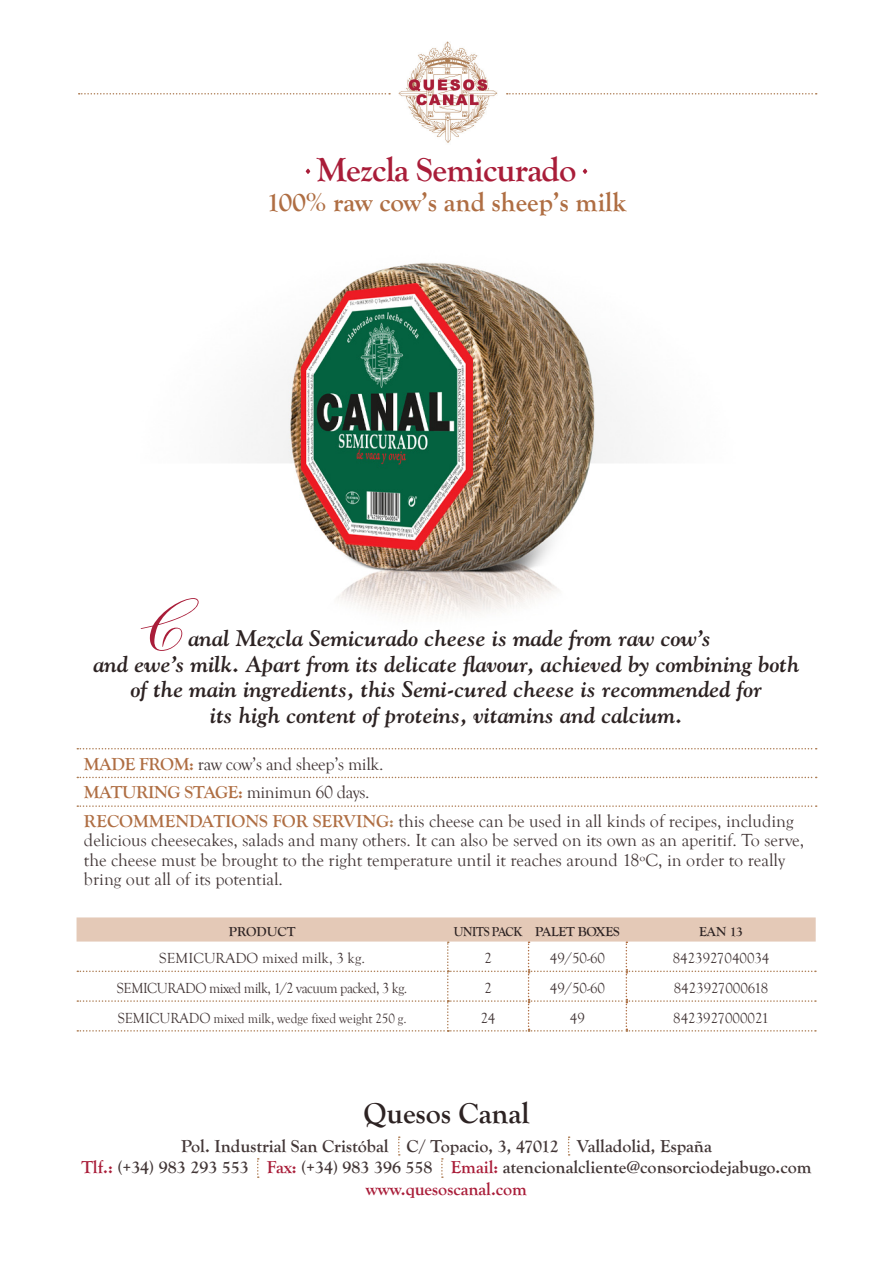
<style>
.page{position:relative;width:893px;height:1263px;background:#fff}
.page>*{position:absolute;margin:0;border:0;box-sizing:border-box;transform-origin:0 0}
.t1{font:75px "Shelley LT Std Script";color:#a91d39}
.t2{font:700 34.5px "Goudy Old Style T";letter-spacing:-.02em;color:#a91d39}
.t3{font:700 30px "Goudy Old Style T";color:#2d2323}
.t4{font:700 27px "Goudy Old Style T";color:#af6e43}
.t5{font:italic 700 22.5px "Goudy Std";color:#2d2323}
.t6{font:18px/19.5px "Goudy Old Style T";color:#433737}
.t7{font:700 18px "Goudy Old Style T";color:#433737}
.t8{font:18px/28.5px "Goudy Old Style T";letter-spacing:-.02em;color:#433737}
.t9{font:700 18px "Goudy Old Style T";color:#a91d39}
.t10{font:15px "Goudy Old Style T";color:#433737}
.t11{font:15px "Goudy Old Style T";letter-spacing:-.035em;color:#433737;scale:.95 1}
.t12{font:13.8px "Goudy Old Style T";letter-spacing:-.01em;color:#433737;scale:.95 1}
.t13{font:700 13.5px "Goudy Old Style T";letter-spacing:-.02em;color:#2d2323}
.t14{font:700 13.5px "Goudy Old Style T";letter-spacing:-.02em;color:#2d2323;scale:.9 1}
.t15{font:700 13.5px "Goudy Old Style T";color:#2d2323}
.s1{font-weight:700;color:#af6e43}
.s2{font-weight:700;color:#ad7e55}
.s3{font-size:15px}
.s4{color:#a91d39}
</style>
<div class="page">
<img style="left:241px;top:263px;width:396px;height:354px">
<svg style="left:77px;top:748px;width:740px;height:1px"></svg>
<svg style="left:77px;top:777px;width:740px;height:1px"></svg>
<svg style="left:77px;top:805px;width:740px;height:2px"></svg>
<img style="left:398px;top:41px;width:100px;height:102px">
<svg style="left:79px;top:93px;width:311px;height:2px"></svg>
<svg style="left:507px;top:93px;width:310px;height:2px"></svg>
<svg style="left:77px;top:917px;width:739px;height:114px"></svg>
<svg style="left:306px;top:169px;width:4px;height:5px"></svg>
<svg style="left:583px;top:169px;width:4px;height:5px"></svg>
<svg style="left:398px;top:1136px;width:2px;height:19px"></svg>
<svg style="left:568px;top:1136px;width:2px;height:19px"></svg>
<svg style="left:257px;top:1158px;width:2px;height:20px"></svg>
<svg style="left:441px;top:1158px;width:2px;height:20px"></svg>
<p class="t2" style="left:316px;top:150px;width:262px">Mezcla Semicurado</p>
<p class="t4" style="left:267px;top:187px;width:361px">100% raw cow’s and sheep’s milk</p>
<p class="t1" style="left:142px;top:582px;width:43px">C</p>
<p class="t5" style="left:188px;top:624px;width:524px">anal Mezcla Semicurado cheese is made from raw cow’s</p>
<p class="t5" style="left:93px;top:650px;width:708px">and ewe’s milk. Apart from its delicate flavour, achieved by combining both</p>
<p class="t5" style="left:131px;top:675px;width:633px">of the main ingredients, this Semi-cured cheese is recommended for</p>
<p class="t5" style="left:210px;top:701px;width:474px">its high content of proteins, vitamins and calcium.</p>
<p class="t8" style="left:84px;top:750px;width:301px"><span class="s1">MADE FROM:</span> raw cow’s and sheep’s milk.<br><span class="s1">MATURING STAGE:</span> minimun 60 days.</p>
<p class="t6" style="left:84px;top:811px;width:722px"><span class="s1">RECOMMENDATIONS FOR SERVING</span><span class="s2">:</span> this cheese can be used in all kinds of recipes, including delicious cheesecakes, salads and many others. It can also be served on its own as an aperitif. To serve, the cheese must be brought to the right temperature until it reaches around 18ºC, in order to really bring out all of its potential.</p>
<p class="t15" style="left:229px;top:923px;width:68px">PRODUCT</p>
<p class="t14" style="left:454px;top:923px;width:77px">UNITS PACK</p>
<p class="t13" style="left:535px;top:923px;width:86px">PALET BOXES</p>
<p class="t13" style="left:699px;top:923px;width:45px">EAN 13</p>
<p class="t10" style="left:159px;top:950px;width:207px">SEMICURADO mixed milk, 3 kg.</p>
<p class="t10" style="left:484px;top:950px;width:9px">2</p>
<p class="t10" style="left:550px;top:950px;width:57px">49/50-60</p>
<p class="t10" style="left:673px;top:950px;width:98px">8423927040034</p>
<p class="t11" style="left:117px;top:980px;width:307px">SEMICURADO mixed milk, 1/2 vacuum packed, 3 kg.</p>
<p class="t10" style="left:484px;top:980px;width:9px">2</p>
<p class="t10" style="left:550px;top:980px;width:57px">49/50-60</p>
<p class="t10" style="left:674px;top:980px;width:96px">8423927000618</p>
<p class="t12" style="left:118px;top:1010px;width:305px"><span class="s3">SEMICURADO</span> mixed milk, wedge fixed weight 250 g.</p>
<p class="t10" style="left:481px;top:1009px;width:16px">24</p>
<p class="t10" style="left:570px;top:1009px;width:16px">49</p>
<p class="t10" style="left:673px;top:1009px;width:97px">8423927000021</p>
<p class="t3" style="left:364px;top:1096px;width:167px">Quesos Canal</p>
<p class="t7" style="left:181px;top:1136px;width:532px">Pol. Industrial San Cristóbal C/ Topacio, 3, 47012 Valladolid, España</p>
<p class="t7" style="left:81px;top:1157px;width:732px"><span class="s4">Tlf.:</span> (+34) 983 293 553 <span class="s4">Fax:</span> (+34) 983 396 558 <span class="s4">Email:</span> atencionalcliente@consorciodejabugo.com</p>
<p class="t9" style="left:366px;top:1179px;width:163px">www.quesoscanal.com</p>
</div>
